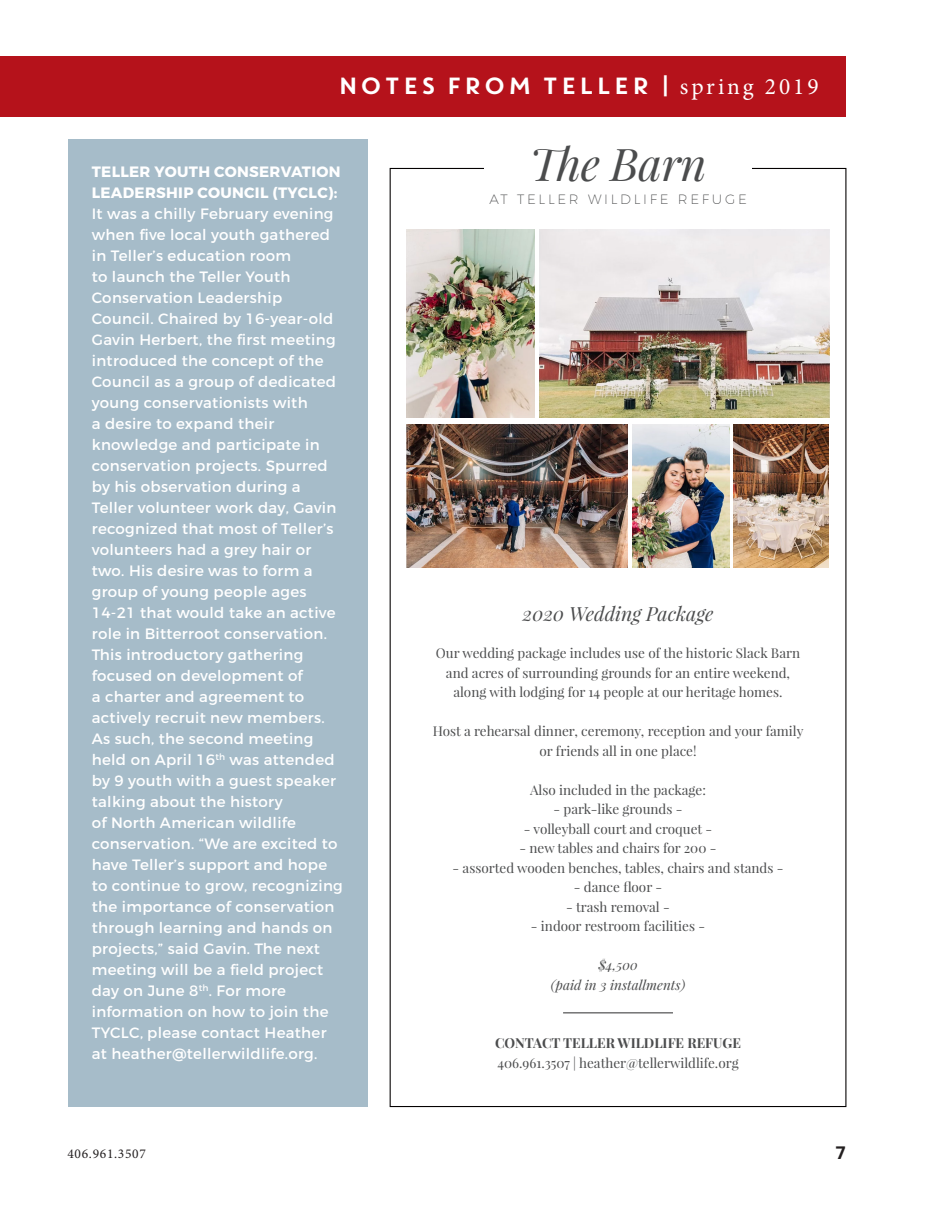
<style>
.page{position:relative;width:945px;height:1215px;background:#fff}
.page>*{position:absolute;margin:0;border:0;box-sizing:border-box;transform-origin:0 0}
.t1{font:italic 45px "Playfair Display";color:#4b4c4d}
.t2{font:23.4px "Core Circus";color:#fff}
.t3{font:italic 19.5px "Playfair Display";color:#4b4c4d}
.t4{font:18px "Core Circus";color:#231f20}
.t5{font:15px/21px "Montserrat";letter-spacing:.02em;color:#fff}
.t6{font:13.5px/19.5px "Playfair Display";color:#4b4c4d;text-align:center}
.t7{font:italic 13.5px "Playfair Display";color:#4b4c4d}
.t8{font:700 13.5px "Playfair Display SC";color:#4b4c4d}
.t9{font:200 13.5px "Montserrat";letter-spacing:.2em;color:#4b4c4d}
.t10{font:13.5px "Minion Pro";letter-spacing:.05em;color:#231f20}
.s1{font-family:"Minion Pro"}
.s2{font-weight:700}
</style>
<div class="page">
<div style="left:0;top:56px;width:14px;height:61px;background:#b5121b"></div>
<div style="left:14px;top:56px;width:832px;height:61px;background:#b5121b"></div>
<img style="left:633px;top:424px;width:96px;height:144px">
<img style="left:540px;top:230px;width:290px;height:188px">
<img style="left:406px;top:424px;width:221px;height:144px">
<img style="left:734px;top:424px;width:95px;height:144px">
<img style="left:406px;top:229px;width:129px;height:189px">
<hr style="left:563px;top:1012px;width:110px;height:1px;background:#3e3e3f">
<div style="left:69px;top:140px;width:299px;height:967px;background:#a6bcc9"></div>
<h2 class="t2" style="left:337px;top:70px;width:483px">NOTES FROM TELLER | <span class="s1">spring 2019</span></h2>
<p class="t5" style="left:92px;top:161px;width:253px"><span class="s2">TELLER YOUTH CONSERVATION<br>LEADERSHIP COUNCIL (TYCLC):<br></span>It was a chilly February evening when five local youth gathered in Teller’s education room<br>to launch the Teller Youth<br>Conservation Leadership<br>Council. Chaired by 16-year-old<br>Gavin Herbert, the first meeting introduced the concept of the<br>Council as a group of dedicated young conservationists with<br>a desire to expand their knowledge and participate in conservation projects. Spurred by his observation during a<br>Teller volunteer work day, Gavin recognized that most of Teller’s volunteers had a grey hair or two. His desire was to form a group of young people ages<br>14-21 that would take an active role in Bitterroot conservation.<br>This introductory gathering focused on development of<br>a charter and agreement to actively recruit new members.<br>As such, the second meeting held on April 16<sup>th</sup> was attended by 9 youth with a guest speaker talking about the history<br>of North American wildlife conservation. “We are excited to have Teller’s support and hope to continue to grow, recognizing the importance of conservation through learning and hands on projects,” said Gavin. The next meeting will be a field project day on June 8<sup>th</sup>. For more information on how to join the<br>TYCLC, please contact Heather at heather@tellerwildlife.org.</p>
<p class="t1" style="left:530px;top:134px;width:178px">The Barn</p>
<p class="t9" style="left:489px;top:191px;width:259px">AT TELLER WILDLIFE REFUGE</p>
<p class="t3" style="left:523px;top:600px;width:192px">2020 Wedding Package</p>
<p class="t6" style="left:436px;top:643px;width:366px">Our wedding package includes use of the historic Slack Barn and acres of surrounding grounds for an entire weekend, along with lodging for 14 people at our heritage homes.</p>
<p class="t6" style="left:433px;top:721px;width:372px">Host a rehearsal dinner, ceremony, reception and your family or friends all in one place!</p>
<p class="t6" style="left:530px;top:780px;width:177px">Also included in the package:</p>
<p class="t6" style="left:554px;top:799px;width:131px">- park-like grounds -</p>
<p class="t6" style="left:524px;top:819px;width:190px">- volleyball court and croquet -</p>
<p class="t6" style="left:519px;top:838px;width:199px">- new tables and chairs for 200 -</p>
<p class="t6" style="left:453px;top:858px;width:332px">- assorted wooden benches, tables, chairs and stands -</p>
<p class="t6" style="left:574px;top:877px;width:90px">- dance floor -</p>
<p class="t6" style="left:566px;top:897px;width:105px">- trash removal -</p>
<p class="t6" style="left:531px;top:916px;width:176px">- indoor restroom facilities -</p>
<p class="t7" style="left:598px;top:956px;width:41px">$4,500</p>
<p class="t7" style="left:551px;top:976px;width:136px">(paid in 3 installments)</p>
<p class="t8" style="left:495px;top:1035px;width:247px">CONTACT TELLER WILDLIFE REFUGE</p>
<p class="t6" style="left:497px;top:1053px;width:243px">406.961.3507 | heather@tellerwildlife.org</p>
<p class="t10" style="left:68px;top:1144px;width:80px">406.961.3507</p>
<p class="t4" style="left:833px;top:1140px;width:16px">7</p>
</div>
